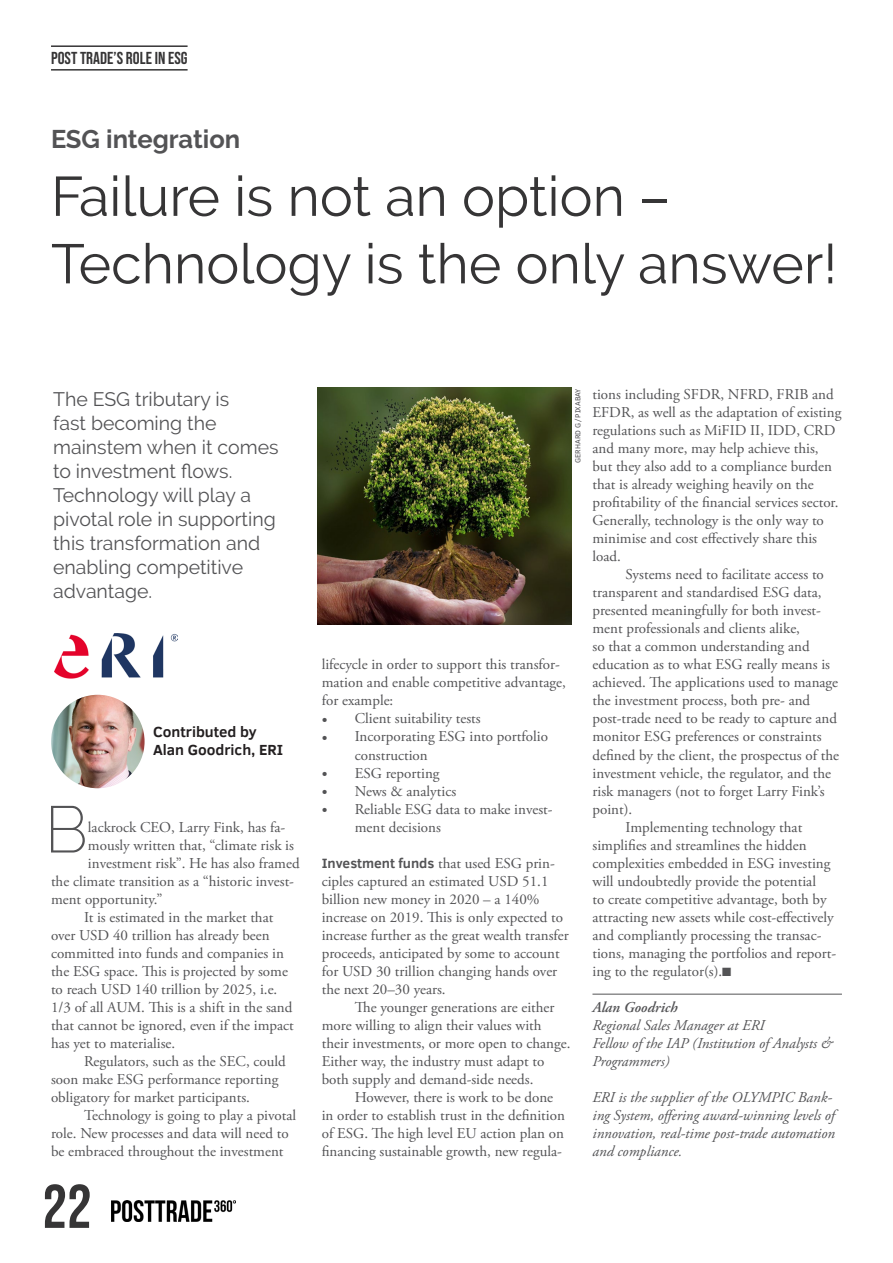
<style>
.page{position:relative;width:893px;height:1263px;background:#fff}
.page>*{position:absolute;margin:0;border:0;box-sizing:border-box;transform-origin:0 0}
.t1{font:200 65.7px "Raleway";color:#535355}
.t2{font:61.5px "Bebas Neue";color:#363536}
.t3{font:55.5px/67.5px "Raleway";color:#363536}
.t4{font:700 25.5px "Raleway";color:#535355}
.t5{font:19.5px/24px "Raleway";color:#535355}
.t6{font:17.25px "Bebas Neue";color:#363536}
.t7{font:15px/18px "Adobe Garamond Pro";color:#535355}
.t8{font:italic 15px/18px "Adobe Garamond Pro";color:#535355}
.t9{font:700 15px/18px "Clear Sans";color:#231f20}
.t10{font:italic 600 15px "Adobe Garamond Pro";color:#535355}
.t11{font:7.5px "Clear Sans";color:#535355}
.s1{font-family:"Clear Sans";font-weight:700;font-size:13.8px}
</style>
<div class="page">
<img style="left:112px;top:1200px;width:124px;height:21px">
<img style="left:54px;top:634px;width:123px;height:45px">
<img style="left:51px;top:695px;width:94px;height:93px;border-radius:47px">
<hr style="left:592px;top:994px;width:250px;height:1px;background:#535355">
<hr style="left:51px;top:45px;width:137px;height:2px;background:#363536">
<hr style="left:51px;top:69px;width:137px;height:2px;background:#363536">
<img style="left:318px;top:388px;width:253px;height:237px">
<p class="t6" style="left:51px;top:48px;width:138px">POST TRADE’S ROLE IN ESG</p>
<h3 class="t4" style="left:51px;top:125px;width:191px">ESG integration</h3>
<h3 class="t3" style="left:51px;top:162px;width:788px">Failure is not an option –<br>Technology is the only answer!</h3>
<h3 class="t5" style="left:53px;top:387px;width:227px">The ESG tributary is<br>fast becoming the mainstem when it comes to investment flows.<br>Technology will play a pivotal role in supporting this transformation and enabling competitive advantage.</h3>
<p class="t9" style="left:153px;top:722px;width:132px">Contributed by<br>Alan Goodrich, ERI</p>
<h1 class="t1" style="left:45px;top:791px;width:45px">B</h1>
<p class="t7" style="left:88px;top:818px;width:199px">lackrock CEO, Larry Fink, has fa-</p>
<p class="t7" style="left:88px;top:836px;width:208px">mously written that, “climate risk is</p>
<p class="t7" style="left:88px;top:854px;width:213px">investment risk”. He has also framed</p>
<p class="t7" style="left:51px;top:872px;width:245px">the climate transition as a “historic invest-</p>
<p class="t7" style="left:51px;top:890px;width:113px">ment opportunity.”</p>
<p class="t7" style="left:84px;top:908px;width:191px">It is estimated in the market that</p>
<p class="t7" style="left:51px;top:926px;width:220px">over USD 40 trillion has already been</p>
<p class="t7" style="left:51px;top:944px;width:234px">committed into funds and companies in</p>
<p class="t7" style="left:51px;top:962px;width:238px">the ESG space. This is projected by some</p>
<p class="t7" style="left:51px;top:980px;width:228px">to reach USD 140 trillion by 2025, i.e.</p>
<p class="t7" style="left:51px;top:998px;width:243px">1/3 of all AUM. This is a shift in the sand</p>
<p class="t7" style="left:51px;top:1016px;width:244px">that cannot be ignored, even if the impact</p>
<p class="t7" style="left:51px;top:1034px;width:126px">has yet to materialise.</p>
<p class="t7" style="left:84px;top:1052px;width:203px">Regulators, such as the SEC, could</p>
<p class="t7" style="left:51px;top:1070px;width:229px">soon make ESG performance reporting</p>
<p class="t7" style="left:51px;top:1088px;width:201px">obligatory for market participants.</p>
<p class="t7" style="left:84px;top:1106px;width:214px">Technology is going to play a pivotal</p>
<p class="t7" style="left:51px;top:1124px;width:239px">role. New processes and data will need to</p>
<p class="t7" style="left:51px;top:1142px;width:234px">be embraced throughout the investment</p>
<h2 class="t2" style="left:43px;top:1172px;width:51px">22</h2>
<p class="t11" style="left:573px;top:463px;width:76px;rotate:-90deg">GERHARD G/PIXABAY</p>
<p class="t7" style="left:322px;top:656px;width:246px">lifecycle in order to support this transfor&shy;mation and enable competitive advantage, for example:</p>
<p class="t7" style="left:322px;top:710px;width:160px">• Client suitability tests</p>
<p class="t7" style="left:355px;top:728px;width:195px;text-indent:-33px">• Incorporating ESG into portfolio construction</p>
<p class="t7" style="left:322px;top:764px;width:119px">• ESG reporting</p>
<p class="t7" style="left:322px;top:782px;width:136px">• News &amp; analytics</p>
<p class="t7" style="left:355px;top:800px;width:199px;text-indent:-33px">• Reliable ESG data to make invest&shy;ment decisions</p>
<p class="t7" style="left:322px;top:854px;width:249px"><span class="s1">Investment funds</span> that used ESG prin&shy;ciples captured an estimated USD 51.1 billion new money in 2020 – a 140% increase on 2019. This is only expected to increase further as the great wealth transfer proceeds, anticipated by some to account for USD 30 trillion changing hands over the next 20–30 years.</p>
<p class="t7" style="left:322px;top:998px;width:250px;text-indent:33px">The younger generations are either more willing to align their values with their investments, or more open to change.<br>Either way, the industry must adapt to both supply and demand-side needs.</p>
<p class="t7" style="left:322px;top:1088px;width:245px;text-indent:33px">However, there is work to be done in order to establish trust in the definition of ESG. The high level EU action plan on financing sustainable growth, new regula-</p>
<p class="t7" style="left:592px;top:386px;width:250px">tions including SFDR, NFRD, FRIB and EFDR, as well as the adaptation of existing regulations such as MiFID II, IDD, CRD and many more, may help achieve this, but they also add to a compliance burden that is already weighing heavily on the profitability of the financial services sector.<br>Generally, technology is the only way to minimise and cost effectively share this load.</p>
<p class="t7" style="left:625px;top:566px;width:200px">Systems need to facilitate access to</p>
<p class="t7" style="left:592px;top:584px;width:231px">transparent and standardised ESG data,</p>
<p class="t7" style="left:592px;top:602px;width:230px">presented meaningfully for both invest-</p>
<p class="t7" style="left:592px;top:620px;width:209px">ment professionals and clients alike,</p>
<p class="t7" style="left:592px;top:638px;width:219px">so that a common understanding and</p>
<p class="t7" style="left:592px;top:656px;width:239px">education as to what ESG really means is</p>
<p class="t7" style="left:592px;top:674px;width:247px">achieved. The applications used to manage</p>
<p class="t7" style="left:592px;top:692px;width:219px">the investment process, both pre- and</p>
<p class="t7" style="left:592px;top:710px;width:246px">post-trade need to be ready to capture and</p>
<p class="t7" style="left:592px;top:728px;width:231px">monitor ESG preferences or constraints</p>
<p class="t7" style="left:592px;top:746px;width:248px">defined by the client, the prospectus of the</p>
<p class="t7" style="left:592px;top:764px;width:240px">investment vehicle, the regulator, and the</p>
<p class="t7" style="left:592px;top:782px;width:234px">risk managers (not to forget Larry Fink’s</p>
<p class="t7" style="left:592px;top:800px;width:41px">point).</p>
<p class="t7" style="left:625px;top:818px;width:178px">Implementing technology that</p>
<p class="t7" style="left:592px;top:836px;width:216px">simplifies and streamlines the hidden</p>
<p class="t7" style="left:592px;top:854px;width:239px">complexities embedded in ESG investing</p>
<p class="t7" style="left:592px;top:872px;width:225px">will undoubtedly provide the potential</p>
<p class="t7" style="left:592px;top:890px;width:236px">to create competitive advantage, both by</p>
<p class="t7" style="left:592px;top:908px;width:243px">attracting new assets while cost-effectively</p>
<p class="t7" style="left:592px;top:926px;width:230px">and compliantly processing the transac-</p>
<p class="t7" style="left:592px;top:944px;width:245px">tions, managing the portfolios and report-</p>
<p class="t7" style="left:592px;top:962px;width:140px">ing to the regulator(s).■</p>
<p class="t10" style="left:592px;top:998px;width:87px">Alan Goodrich</p>
<p class="t8" style="left:592px;top:1016px;width:241px">Regional Sales Manager at ERI<br>Fellow of the IAP (Institution of Analysts &amp;<br>Programmers)</p>
<p class="t8" style="left:592px;top:1088px;width:244px">ERI is the supplier of the OLYMPIC Bank&shy;ing System, offering award-winning levels of innovation, real-time post-trade automation and compliance.</p>
</div>
